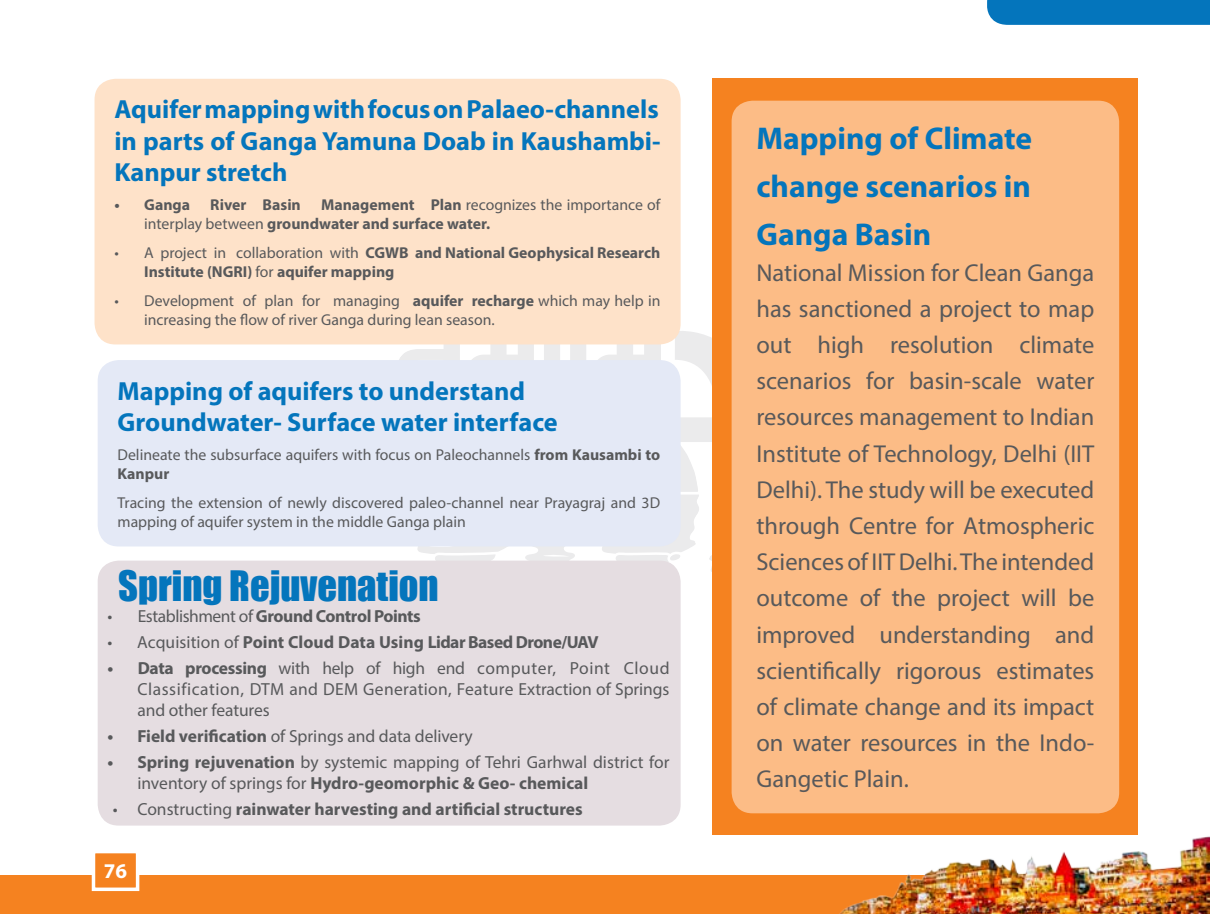
<style>
.page{position:relative;width:1210px;height:914px;background:#fff}
.page>*{position:absolute;margin:0;border:0;box-sizing:border-box;transform-origin:0 0}
.t1{font:38.5px "Impact";color:#0475bc}
.t2{font:700 31.5px/47.8px "Myriad Pro";color:#0475bc;text-align:justify}
.t3{font:700 26.25px/31.5px "Myriad Pro";color:#0475bc;text-align:justify}
.t4{font:24.5px/36.2px "Myriad Pro";color:#58595b;text-align:justify}
.t5{font:700 21px "Myriad Pro";color:#fff}
.t6{font:17.5px/21px "Myriad Pro";color:#58595b;text-align:justify}
.t7{font:700 17.5px "Myriad Pro";color:#58595b}
.t8{font:700 17.5px "Myriad Pro";letter-spacing:-.03em;color:#58595b}
.t9{font:15.75px/18.9px "Myriad Pro";color:#58595b}
.t10{font:700 15.75px/18.9px "Myriad Pro";color:#58595b}
.s1{font-weight:400}
.s2{font-weight:700}
</style>
<div class="page">
<svg style="left:525px;top:546px;width:51px;height:14px"></svg>
<svg style="left:399px;top:546px;width:120px;height:14px"></svg>
<svg style="left:398px;top:324px;width:314px;height:113px;fill:#edebec"></svg>
<svg style="left:584px;top:437px;width:128px;height:162px"></svg>
<div style="left:98px;top:560px;width:582px;height:265px;background:#e5dde1;border-radius:21px"></div>
<div style="left:712px;top:79px;width:425px;height:756px;background:#f58220"></div>
<div style="left:94px;top:79px;width:586px;height:265px;background:#fee2c9;border-radius:21px"></div>
<div style="left:98px;top:360px;width:582px;height:186px;background:#e4e9f6;border-radius:21px"></div>
<div style="left:731px;top:101px;width:388px;height:712px;background:#fcbc86;border-radius:21px"></div>
<div style="left:0;top:875px;width:1210px;height:39px;background:#f58220"></div>
<div style="left:93px;top:851px;width:45px;height:38px;background:#f58220"></div>
<div style="left:92px;top:849px;width:47px;height:42px;border:4px solid #fff"></div>
<img style="left:839px;top:829px;width:371px;height:85px">
<div style="left:987px;top:0;width:223px;height:25px;background:#0475bc"></div>
<p class="t3" style="left:114px;top:93px;width:548px">Aquifer mapping with focus on Palaeo-channels in parts of Ganga Yamuna Doab in Kaushambi-Kanpur stretch</p>
<p class="t10" style="left:114px;top:195px;width:77px">• Ganga</p>
<p class="t10" style="left:210px;top:195px;width:92px">River Basin</p>
<p class="t10" style="left:144px;top:195px;width:518px;text-indent:177px">Management Plan <span class="s1">recognizes the importance of interplay between</span> groundwater and surface water.</p>
<p class="t10" style="left:144px;top:243px;width:518px;text-indent:-30px"><span class="s1">• A project in collaboration with</span> CGWB and National Geophysical Research<br>Institute (NGRI) <span class="s1">for</span> aquifer mapping</p>
<p class="t9" style="left:144px;top:291px;width:518px;text-indent:-30px">• Development of plan for managing <span class="s2">aquifer recharge</span> which may help in increasing the flow of river Ganga during lean season.</p>
<p class="t3" style="left:117px;top:374px;width:442px">Mapping of aquifers to understand<br>Groundwater- Surface water interface</p>
<p class="t9" style="left:117px;top:445px;width:544px">Delineate the subsurface aquifers with focus on Paleochannels <span class="s2">from Kausambi to<br>Kanpur</span></p>
<p class="t9" style="left:117px;top:492px;width:544px">Tracing the extension of newly discovered paleo-channel near Prayagraj and 3D mapping of aquifer system in the middle Ganga plain</p>
<h1 class="t1" style="left:118px;top:556px;width:322px">Spring Rejuvenation</h1>
<p class="t8" style="left:108px;top:604px;width:315px"><span class="s1">• Establishment of</span> Ground Control Points</p>
<p class="t7" style="left:108px;top:630px;width:482px"><span class="s1">• Acquisition of</span> Point Cloud Data Using Lidar Based Drone/UAV</p>
<p class="t6" style="left:137px;top:657px;width:533px;text-indent:-30px"><span class="s2">• Data processing</span> with help of high end computer, Point Cloud Classification, DTM and DEM Generation, Feature Extraction of Springs and other features</p>
<p class="t6" style="left:108px;top:725px;width:366px"><span class="s2">• Field verification</span> of Springs and data delivery</p>
<p class="t6" style="left:137px;top:751px;width:533px;text-indent:-30px"><span class="s2">• Spring rejuvenation</span> by systemic mapping of Tehri Garhwal district for inventory of springs for <span class="s2">Hydro-geomorphic &amp; Geo- chemical</span></p>
<p class="t7" style="left:113px;top:797px;width:471px"><span class="s1">• Constructing</span> rainwater harvesting and artificial structures</p>
<p class="t5" style="left:104px;top:857px;width:25px">76</p>
<p class="t2" style="left:756px;top:114px;width:277px">Mapping of Climate change scenarios in Ganga Basin</p>
<p class="t4" style="left:756px;top:254px;width:339px">National Mission for Clean Ganga has sanctioned a project to map out high resolution climate scenarios for basin-scale water resources management to Indian Institute of Technology, Delhi (IIT Delhi). The study will be executed through Centre for Atmospheric Sciences of IIT Delhi. The intended outcome of the project will be improved understanding and scientifically rigorous estimates of climate change and its impact on water resources in the Indo-Gangetic Plain.</p>
</div>
